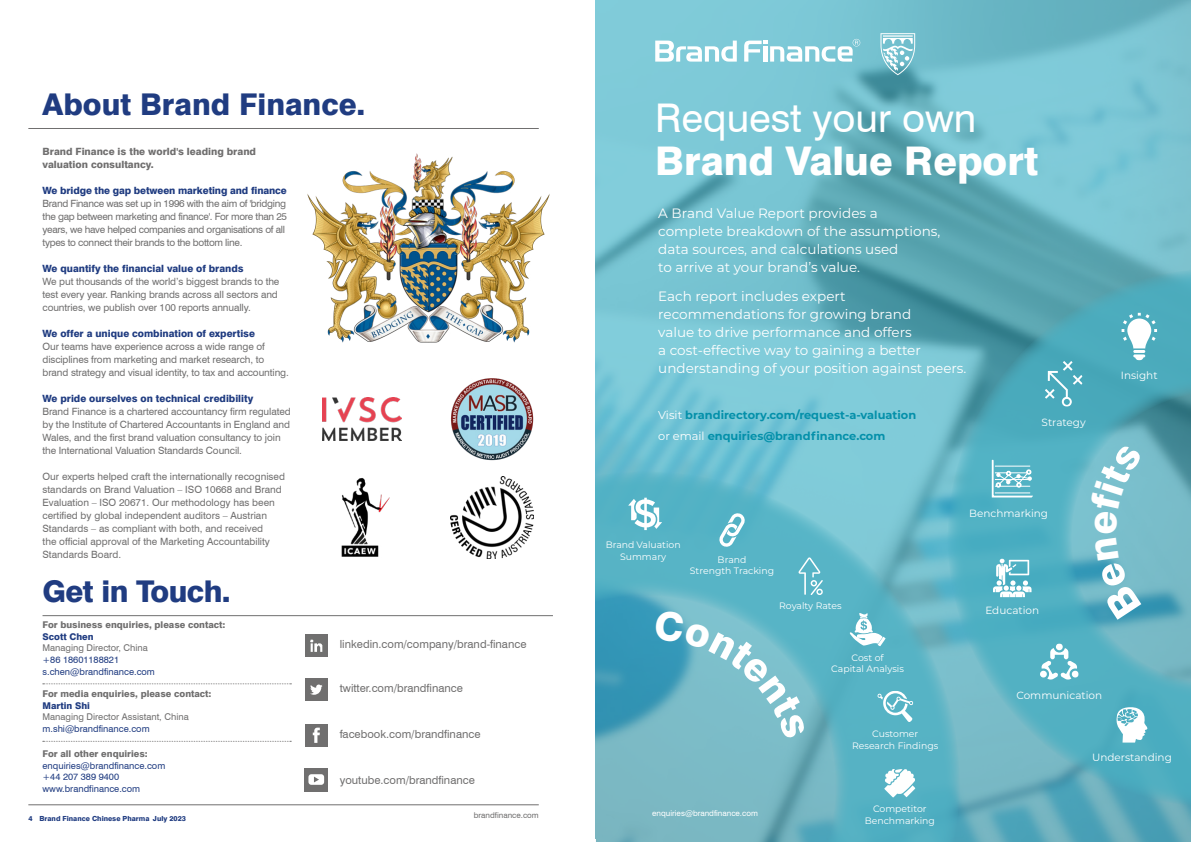
<style>
.page{position:relative;width:1191px;height:842px;background:#fff}
.page>*{position:absolute;margin:0;border:0;box-sizing:border-box;transform-origin:0 0}
.t1{font:800 39.6px "Swiss 721 BT";color:#fff}
.t2{font:39.6px "Swiss 721 BT";color:#fff}
.t3{font:800 30px "Swiss 721 BT";color:#203c81}
.t4{font:800 30px "Swiss 721 BT";letter-spacing:-.02em;color:#203c81}
.t5{font:13.5px/18.1px "Montserrat";color:#fff}
.t6{font:700 11.4px/20.3px "Montserrat";color:#0490aa}
.t7{font:11.2px "Swiss 721 BT";color:#706f6f}
.t8{font:10.5px "Montserrat";color:#fff}
.t9{font:10px/13px "Swiss 721 BT";letter-spacing:-.01em;color:#706f6f}
.t10{font:10px/13px "Swiss 721 BT";letter-spacing:-.03em;color:#706f6f}
.t11{font:800 10px "Swiss 721 BT";color:#203c81}
.t12{font:800 10px/13px "Swiss 721 BT";color:#706f6f}
.t13{font:9.3px/11.6px "Montserrat";color:#fff;text-align:center}
.t14{font:9.3px/11.6px "Swiss 721 BT";color:#203c81}
.t15{font:800 9.3px "Swiss 721 BT";color:#706f6f}
.t16{font:9.3px "Swiss 721 BT";color:#706f6f}
.t17{font:800 9.3px "Swiss 721 BT";color:#203c81}
.t18{font:8px "Swiss 721 BT";color:#fff}
.t19{font:8px "Swiss 721 BT";color:#706f6f}
.t20{font:800 7px "Swiss 721 BT";color:#203c81}
.s1{font-weight:400;color:#fff}
</style>
<div class="page">
<hr style="left:28px;top:804px;width:511px;height:1px;background:#706f6f">
<hr style="left:28px;top:128px;width:511px;height:1px;background:#706f6f">
<hr style="left:43px;top:615px;width:510px;height:1px;background:#706f6f">
<div style="left:305px;top:634px;width:23px;height:23px;background:#706f6f"></div>
<img style="left:310px;top:639px;width:13px;height:13px">
<div style="left:305px;top:678px;width:23px;height:23px;background:#706f6f"></div>
<svg style="left:310px;top:684px;width:12px;height:11px"></svg>
<div style="left:305px;top:724px;width:23px;height:23px;background:#706f6f"></div>
<svg style="left:313px;top:728px;width:7px;height:15px"></svg>
<div style="left:305px;top:768px;width:23px;height:23px;background:#706f6f"></div>
<svg style="left:308px;top:774px;width:16px;height:11px"></svg>
<img style="left:322px;top:397px;width:80px;height:43px">
<img style="left:451px;top:378px;width:83px;height:83px">
<img style="left:450px;top:477px;width:84px;height:81px">
<img style="left:341px;top:478px;width:49px;height:79px">
<img style="left:307px;top:153px;width:243px;height:190px">
<svg style="left:43px;top:741px;width:248px;height:1px"></svg>
<img style="left:595px;top:0;width:596px;height:842px">
<svg style="left:655px;top:41px;width:82px;height:21px"></svg>
<svg style="left:744px;top:39px;width:116px;height:23px"></svg>
<svg style="left:880px;top:33px;width:35px;height:42px"></svg>
<svg style="left:595px;top:472px;width:364px;height:370px;background:#61b3c4"></svg>
<svg style="left:947px;top:269px;width:244px;height:538px;background:#58adbd"></svg>
<svg style="left:884px;top:769px;width:31px;height:29px"></svg>
<svg style="left:628px;top:497px;width:34px;height:33px"></svg>
<svg style="left:718px;top:512px;width:27px;height:36px"></svg>
<svg style="left:849px;top:613px;width:36px;height:33px"></svg>
<svg style="left:798px;top:557px;width:25px;height:38px"></svg>
<svg style="left:877px;top:691px;width:36px;height:31px"></svg>
<svg style="left:1121px;top:313px;width:36px;height:47px"></svg>
<svg style="left:1044px;top:361px;width:38px;height:46px;background:#64b5c5"></svg>
<svg style="left:991px;top:459px;width:42px;height:39px;background:#84c8d5"></svg>
<svg style="left:993px;top:558px;width:38px;height:39px"></svg>
<div style="left:1056px;top:643px;width:6px;height:7px;background:#fff;border-radius:50%"></div>
<svg style="left:1040px;top:648px;width:38px;height:32px"></svg>
<svg style="left:1116px;top:707px;width:31px;height:36px"></svg>
<svg style="left:43px;top:684px;width:248px;height:1px"></svg>
<svg style="left:1089px;top:443px;width:53px;height:177px;background:#6db7c7"></svg>
<svg style="left:655px;top:610px;width:151px;height:129px;background:#6fb8c7"></svg>
<h2 class="t3" style="left:42px;top:86px;width:325px">About Brand Finance.</h2>
<p class="t12" style="left:43px;top:145px;width:215px">Brand Finance is the world's leading brand valuation consultancy.</p>
<p class="t11" style="left:43px;top:184px;width:246px">We bridge the gap between marketing and finance</p>
<p class="t10" style="left:43px;top:197px;width:246px">Brand Finance was set up in 1996 with the aim of 'bridging the gap between marketing and finance'. For more than 25 years, we have helped companies and organisations of all types to connect their brands to the bottom line.</p>
<p class="t11" style="left:43px;top:262px;width:203px">We quantify the financial value of brands</p>
<p class="t9" style="left:43px;top:275px;width:238px">We put thousands of the world’s biggest brands to the test every year. Ranking brands across all sectors and countries, we publish over 100 reports annually.</p>
<p class="t11" style="left:43px;top:327px;width:214px">We offer a unique combination of expertise</p>
<p class="t9" style="left:43px;top:340px;width:248px">Our teams have experience across a wide range of disciplines from marketing and market research, to brand strategy and visual identity, to tax and accounting.</p>
<p class="t11" style="left:43px;top:392px;width:212px">We pride ourselves on technical credibility</p>
<p class="t9" style="left:43px;top:405px;width:250px">Brand Finance is a chartered accountancy firm regulated by the Institute of Chartered Accountants in England and Wales, and the first brand valuation consultancy to join the International Valuation Standards Council.</p>
<p class="t9" style="left:43px;top:470px;width:244px">Our experts helped craft the internationally recognised standards on Brand Valuation – ISO 10668 and Brand Evaluation – ISO 20671. Our methodology has been certified by global independent auditors – Austrian Standards – as compliant with both, and received<br>the official approval of the Marketing Accountability Standards Board.</p>
<h2 class="t4" style="left:43px;top:573px;width:190px">Get in Touch.</h2>
<p class="t7" style="left:340px;top:637px;width:188px">linkedin.com/company/brand-finance</p>
<p class="t7" style="left:340px;top:681px;width:125px">twitter.com/brandfinance</p>
<p class="t7" style="left:340px;top:727px;width:142px">facebook.com/brandfinance</p>
<p class="t7" style="left:340px;top:773px;width:137px">youtube.com/brandfinance</p>
<p class="t15" style="left:43px;top:619px;width:184px">For business enquiries, please contact:</p>
<p class="t17" style="left:43px;top:631px;width:53px">Scott Chen</p>
<p class="t16" style="left:43px;top:642px;width:107px">Managing Director, China</p>
<p class="t14" style="left:43px;top:654px;width:114px">+86 18601188821 s.chen@brandfinance.com</p>
<p class="t15" style="left:43px;top:688px;width:170px">For media enquiries, please contact:</p>
<p class="t17" style="left:43px;top:700px;width:49px">Martin Shi</p>
<p class="t16" style="left:43px;top:711px;width:148px">Managing Director Assistant, China</p>
<p class="t14" style="left:43px;top:723px;width:109px">m.shi@brandfinance.com</p>
<p class="t15" style="left:43px;top:748px;width:107px">For all other enquiries:</p>
<p class="t14" style="left:43px;top:759px;width:124px">enquiries@brandfinance.com +44 207 389 9400 www.brandfinance.com</p>
<p class="t20" style="left:28px;top:814px;width:159px">4 Brand Finance Chinese Pharma July 2023</p>
<p class="t19" style="left:474px;top:810px;width:66px">brandfinance.com</p>
<h1 class="t2" style="left:655px;top:93px;width:323px">Request your own</h1>
<h1 class="t1" style="left:655px;top:137px;width:384px">Brand Value Report</h1>
<h3 class="t5" style="left:658px;top:203px;width:283px">A Brand Value Report provides a complete breakdown of the assumptions, data sources, and calculations used<br>to arrive at your brand’s value.</h3>
<h3 class="t5" style="left:658px;top:287px;width:310px">Each report includes expert recommendations for growing brand<br>value to drive performance and offers<br>a cost-effective way to gaining a better understanding of your position against peers.</h3>
<p class="t6" style="left:658px;top:404px;width:259px"><span class="s1">Visit</span> brandirectory.com/request-a-valuation <span class="s1">or email</span> enquiries@brandfinance.com</p>
<p class="t8" style="left:1041px;top:415px;width:46px">Strategy</p>
<p class="t8" style="left:1121px;top:368px;width:38px">Insight</p>
<p class="t13" style="left:605px;top:539px;width:77px">Brand Valuation<br>Summary</p>
<p class="t13" style="left:690px;top:553px;width:86px">Brand<br>Strength Tracking</p>
<p class="t13" style="left:779px;top:600px;width:64px">Royalty Rates</p>
<p class="t13" style="left:831px;top:651px;width:74px">Cost of<br>Capital Analysis</p>
<p class="t13" style="left:852px;top:727px;width:88px">Customer<br>Research Findings</p>
<p class="t8" style="left:969px;top:506px;width:80px">Benchmarking</p>
<p class="t8" style="left:985px;top:603px;width:55px">Education</p>
<p class="t8" style="left:1016px;top:688px;width:87px">Communication</p>
<p class="t18" style="left:652px;top:808px;width:107px">enquiries@brandfinance.com</p>
<p class="t13" style="left:864px;top:803px;width:72px">Competitor<br>Benchmarking</p>
<p class="t8" style="left:1092px;top:750px;width:81px">Understanding</p>
</div>
